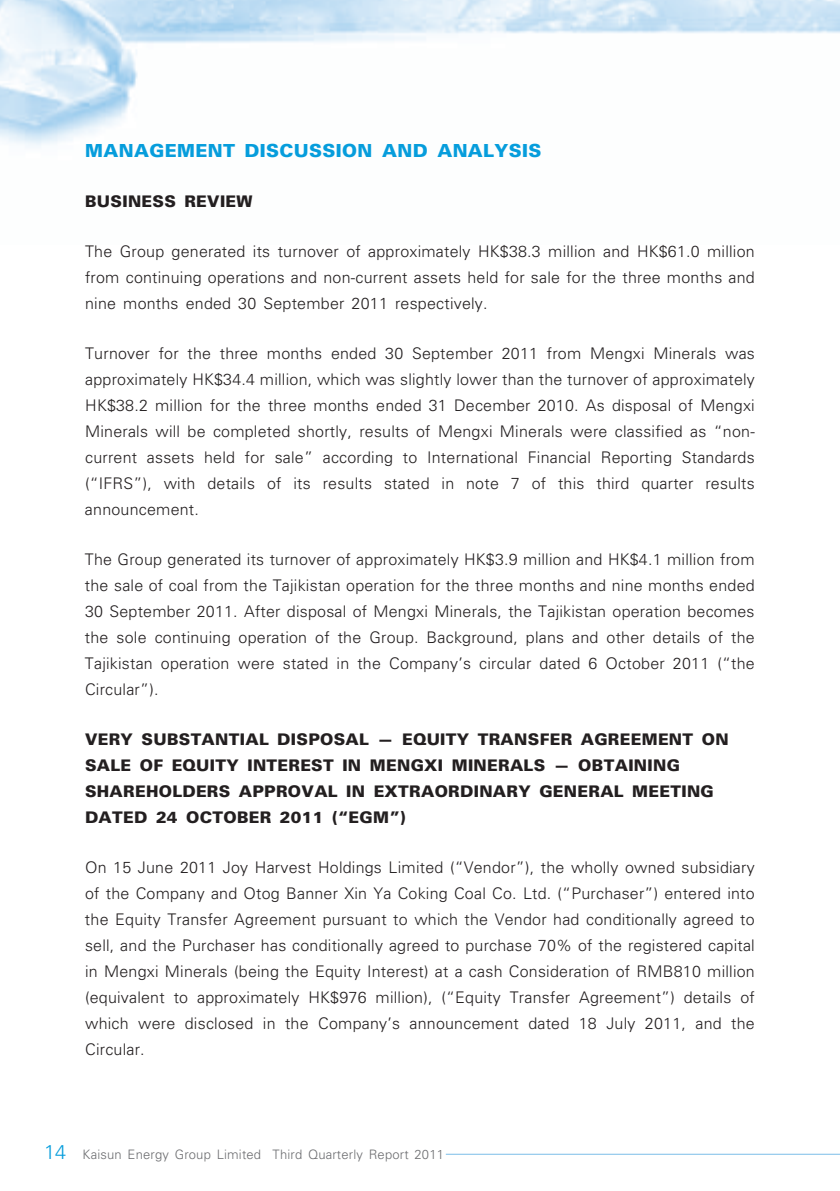
<style>
.page{position:relative;width:840px;height:1191px;background:#fff}
.page>*{position:absolute;margin:0;border:0;box-sizing:border-box;transform-origin:0 0}
.t1{font:900 18px "Univers LT Std";letter-spacing:.015em;color:#069ddc}
.t2{font:300 16px/26px "Univers LT Std";letter-spacing:.015em;color:#231f20;text-align:justify}
.t3{font:900 16px "Univers LT Std";letter-spacing:.015em;color:#231f20}
.t4{font:300 13px "Univers LT Std";letter-spacing:.015em;color:#6c6d70}
.s1{font-size:20px;color:#069ddc}
</style>
<div class="page">
<img style="left:0;top:0;width:839px;height:147px">
<hr style="left:445px;top:1153px;width:394px;height:1px;background:#8bc5eb">
<p class="t1" style="left:85px;top:139px;width:457px">MANAGEMENT DISCUSSION AND ANALYSIS</p>
<p class="t3" style="left:85px;top:191px;width:24px">BUSINESS</p>
<p class="t3" style="left:184px;top:191px;width:24px">REVIEW</p>
<p class="t2" style="left:85px;top:238px;width:671px">The Group generated its turnover of approximately HK$38.3 million and HK$61.0 million from continuing operations and non-current assets held for sale for the three months and nine months ended 30 September 2011 respectively.</p>
<p class="t2" style="left:85px;top:340px;width:671px">Turnover for the three months ended 30 September 2011 from Mengxi Minerals was approximately HK$34.4 million, which was slightly lower than the turnover of approximately HK$38.2 million for the three months ended 31 December 2010. As disposal of Mengxi Minerals will be completed shortly, results of Mengxi Minerals were classified as “non&shy;current assets held for sale” according to International Financial Reporting Standards (“IFRS”), with details of its results stated in note 7 of this third quarter results announcement.</p>
<p class="t2" style="left:85px;top:546px;width:671px">The Group generated its turnover of approximately HK$3.9 million and HK$4.1 million from the sale of coal from the Tajikistan operation for the three months and nine months ended 30 September 2011. After disposal of Mengxi Minerals, the Tajikistan operation becomes the sole continuing operation of the Group. Background, plans and other details of the Tajikistan operation were stated in the Company’s circular dated 6 October 2011 (“the Circular”).</p>
<p class="t3" style="left:85px;top:729px;width:26px">VERY</p>
<p class="t3" style="left:141px;top:729px;width:25px">SUBSTANTIAL</p>
<p class="t3" style="left:277px;top:729px;width:26px">DISPOSAL</p>
<p class="t3" style="left:377px;top:729px;width:48px">— EQUITY</p>
<p class="t3" style="left:477px;top:729px;width:24px">TRANSFER</p>
<p class="t3" style="left:580px;top:729px;width:27px">AGREEMENT</p>
<p class="t3" style="left:701px;top:729px;width:14px">ON</p>
<p class="t3" style="left:85px;top:755px;width:13px">SALE</p>
<p class="t3" style="left:140px;top:755px;width:13px">OF</p>
<p class="t3" style="left:171px;top:755px;width:12px">EQUITY</p>
<p class="t3" style="left:247px;top:755px;width:12px">INTEREST</p>
<p class="t3" style="left:342px;top:755px;width:56px">IN MENGXI</p>
<p class="t3" style="left:451px;top:755px;width:29px">MINERALS</p>
<p class="t3" style="left:553px;top:755px;width:37px">— OBTAINING</p>
<p class="t3" style="left:85px;top:781px;width:13px">SHAREHOLDERS</p>
<p class="t3" style="left:239px;top:781px;width:14px">APPROVAL</p>
<p class="t3" style="left:346px;top:781px;width:52px">IN EXTRAORDINARY</p>
<p class="t3" style="left:539px;top:781px;width:27px">GENERAL</p>
<p class="t3" style="left:632px;top:781px;width:28px">MEETING</p>
<p class="t3" style="left:85px;top:807px;width:14px">DATED</p>
<p class="t3" style="left:156px;top:807px;width:57px">24 OCTOBER</p>
<p class="t3" style="left:280px;top:807px;width:127px">2011 (“EGM”)</p>
<p class="t2" style="left:85px;top:854px;width:671px">On 15 June 2011 Joy Harvest Holdings Limited (“Vendor”), the wholly owned subsidiary of the Company and Otog Banner Xin Ya Coking Coal Co. Ltd. (“Purchaser”) entered into the Equity Transfer Agreement pursuant to which the Vendor had conditionally agreed to sell, and the Purchaser has conditionally agreed to purchase 70% of the registered capital in Mengxi Minerals (being the Equity Interest) at a cash Consideration of RMB810 million (equivalent to approximately HK$976 million), (“Equity Transfer Agreement”) details of which were disclosed in the Company’s announcement dated 18 July 2011, and the Circular.</p>
<p class="t4" style="left:44px;top:1146px;width:401px"><span class="s1">14</span> Kaisun Energy Group Limited Third Quarterly Report 2011</p>
</div>
